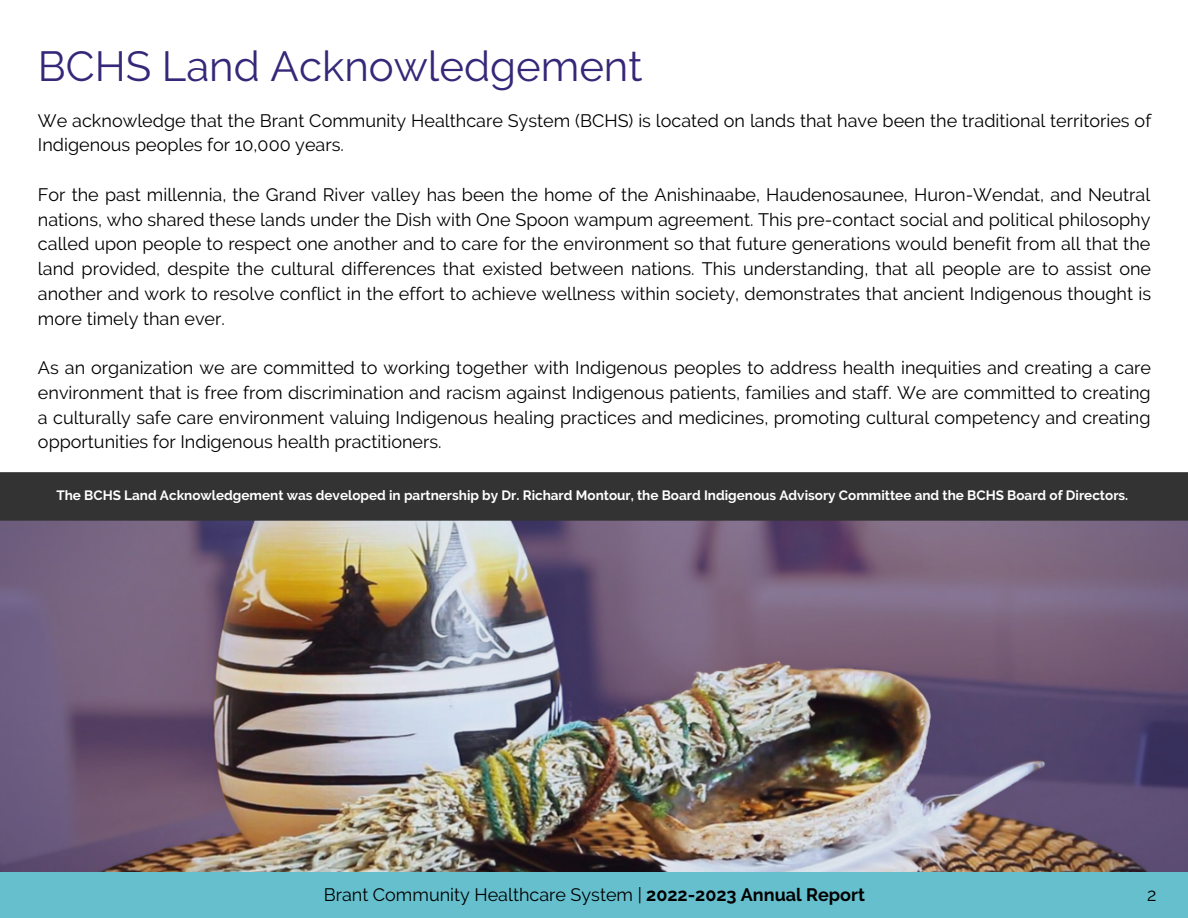
<style>
.page{position:relative;width:1188px;height:918px;background:#fff}
.page>*{position:absolute;margin:0;border:0;box-sizing:border-box;transform-origin:0 0}
.t1{font:42px "Raleway";color:#362778}
.t2{font:18px/24.8px "Raleway";color:#000;text-align:justify}
.t3{font:700 13.5px "Raleway";color:#fff}
.s1{font-weight:700}
</style>
<div class="page">
<img style="left:0;top:521px;width:1188px;height:352px">
<div style="left:0;top:873px;width:1188px;height:45px;background:#65bfcd"></div>
<div style="left:0;top:472px;width:1188px;height:49px;background:#333"></div>
<p class="t1" style="left:38px;top:42px;width:606px">BCHS Land Acknowledgement</p>
<p class="t2" style="left:38px;top:108px;width:1115px">We acknowledge that the Brant Community Healthcare System (BCHS) is located on lands that have been the traditional territories of<br>Indigenous peoples for 10,000 years.</p>
<p class="t2" style="left:38px;top:182px;width:1115px">For the past millennia, the Grand River valley has been the home of the Anishinaabe, Haudenosaunee, Huron-Wendat, and Neutral nations, who shared these lands under the Dish with One Spoon wampum agreement. This pre-contact social and political philosophy called upon people to respect one another and to care for the environment so that future generations would benefit from all that the land provided, despite the cultural differences that existed between nations. This understanding, that all people are to assist one another and work to resolve conflict in the effort to achieve wellness within society, demonstrates that ancient Indigenous thought is more timely than ever.</p>
<p class="t2" style="left:38px;top:356px;width:1115px">As an organization we are committed to working together with Indigenous peoples to address health inequities and creating a care environment that is free from discrimination and racism against Indigenous patients, families and staff. We are committed to creating a culturally safe care environment valuing Indigenous healing practices and medicines, promoting cultural competency and creating opportunities for Indigenous health practitioners.</p>
<p class="t3" style="left:56px;top:487px;width:1073px">The BCHS Land Acknowledgement was developed in partnership by Dr. Richard Montour, the Board Indigenous Advisory Committee and the BCHS Board of Directors.</p>
<p class="t2" style="left:324px;top:882px;width:543px">Brant Community Healthcare System | <span class="s1">2022-2023 Annual Report</span></p>
<p class="t2" style="left:1147px;top:882px;width:11px">2</p>
</div>
